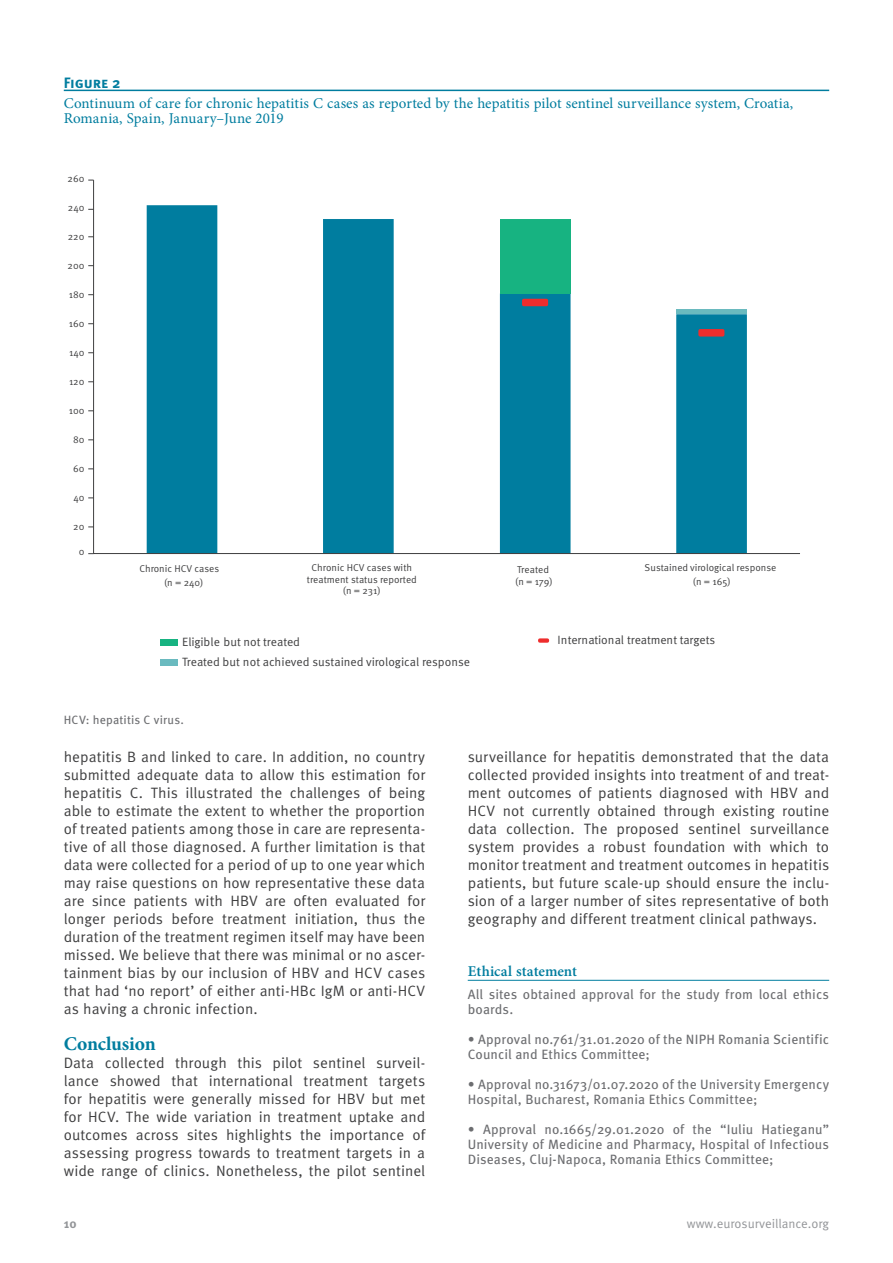
<style>
.page{position:relative;width:893px;height:1263px;background:#fff}
.page>*{position:absolute;margin:0;border:0;box-sizing:border-box;transform-origin:0 0}
.t1{font:700 19.5px "Minion Pro";letter-spacing:-.01em;color:#007d9f}
.t2{font:15px/18px "Meta Pro";letter-spacing:.005em;color:#3e3e3f;text-align:justify}
.t3{font:15px/15px "Minion Pro";letter-spacing:.005em;color:#007d9f}
.t4{font:600 15px "Minion Pro";color:#007d9f}
.t5{font:700 15px "Meta Pro";letter-spacing:-.005em;color:#007d9f}
.t6{font:13.5px/15px "Meta Pro";letter-spacing:.005em;color:#6c6d70}
.t7{font:12.75px "Meta Pro";color:#939598}
.t8{font:700 12.75px "Meta Pro";color:#939598}
.t9{font:12px/20.4px "Meta Pro";color:#3e3e3f}
.t10{font:12px "Meta Pro";letter-spacing:.015em;color:#6c6d70}
.t11{font:9.9px/12px "Meta Pro";color:#3e3e3f}
</style>
<div class="page">
<hr style="left:468px;top:980px;width:361px;height:1px;background:#007d9f">
<hr style="left:64px;top:90px;width:765px;height:1px;background:#007d9f">
<svg style="left:93px;top:179px;width:707px;height:375px"></svg>
<div style="left:522px;top:299px;width:26px;height:7px;border:3px solid #ee2d2d"></div>
<div style="left:698px;top:329px;width:26px;height:8px;border:3px solid #ee2d2d"></div>
<div style="left:538px;top:638px;width:11px;height:5px;border:3px solid #ee2d2d"></div>
<div style="left:161px;top:639px;width:17px;height:6px;background:#17b381"></div>
<div style="left:161px;top:659px;width:17px;height:7px;background:#6ababf"></div>
<p class="t5" style="left:64px;top:73px;width:58px">Figure 2</p>
<p class="t3" style="left:64px;top:96px;width:731px">Continuum of care for chronic hepatitis C cases as reported by the hepatitis pilot sentinel surveillance system, Croatia,<br>Romania, Spain, January–June 2019</p>
<p class="t11" style="left:68px;top:173px;width:18px">260</p>
<p class="t11" style="left:68px;top:202px;width:18px">240</p>
<p class="t11" style="left:68px;top:231px;width:18px">220</p>
<p class="t11" style="left:68px;top:260px;width:18px">200</p>
<p class="t11" style="left:69px;top:289px;width:17px">180</p>
<p class="t11" style="left:69px;top:318px;width:17px">160</p>
<p class="t11" style="left:69px;top:347px;width:17px">140</p>
<p class="t11" style="left:69px;top:376px;width:17px">120</p>
<p class="t11" style="left:69px;top:405px;width:17px">100</p>
<p class="t11" style="left:73px;top:434px;width:13px">80</p>
<p class="t11" style="left:73px;top:463px;width:13px">60</p>
<p class="t11" style="left:73px;top:492px;width:13px">40</p>
<p class="t11" style="left:73px;top:521px;width:13px">20</p>
<p class="t11" style="left:79px;top:546px;width:7px">0</p>
<p class="t11" style="left:164px;top:562px;width:57px;line-height:13.6px;text-indent:-25px">Chronic HCV cases (n = 240)</p>
<p class="t11" style="left:307px;top:561px;width:112px;text-align:center">Chronic HCV cases with treatment status reported (n = 231)</p>
<p class="t11" style="left:515px;top:564px;width:39px">Treated (n = 179)</p>
<p class="t11" style="left:645px;top:560px;width:133px;line-height:14.7px;text-align:center">Sustained virological response (n = 165)</p>
<p class="t9" style="left:182px;top:632px;width:289px">Eligible but not treated<br>Treated but not achieved sustained virological response</p>
<p class="t9" style="left:558px;top:630px;width:159px">International treatment targets</p>
<p class="t10" style="left:64px;top:712px;width:122px">HCV: hepatitis C virus.</p>
<p class="t2" style="left:64px;top:748px;width:363px">hepatitis B and linked to care. In addition, no country submitted adequate data to allow this estimation for hepatitis C. This illustrated the challenges of being able to estimate the extent to whether the proportion of treated patients among those in care are representa&shy;tive of all those diagnosed. A further limitation is that data were collected for a period of up to one year which may raise questions on how representative these data are since patients with HBV are often evaluated for longer periods before treatment initiation, thus the duration of the treatment regimen itself may have been missed. We believe that there was minimal or no ascer&shy;tainment bias by our inclusion of HBV and HCV cases that had ‘no report’ of either anti-HBc IgM or anti-HCV as having a chronic infection.</p>
<h1 class="t1" style="left:64px;top:1030px;width:93px">Conclusion</h1>
<p class="t2" style="left:64px;top:1054px;width:363px">Data collected through this pilot sentinel surveil&shy;lance showed that international treatment targets for hepatitis were generally missed for HBV but met for HCV. The wide variation in treatment uptake and outcomes across sites highlights the importance of assessing progress towards to treatment targets in a wide range of clinics. Nonetheless, the pilot sentinel</p>
<p class="t2" style="left:468px;top:748px;width:363px">surveillance for hepatitis demonstrated that the data collected provided insights into treatment of and treat&shy;ment outcomes of patients diagnosed with HBV and HCV not currently obtained through existing routine data collection. The proposed sentinel surveillance system provides a robust foundation with which to monitor treatment and treatment outcomes in hepatitis patients, but future scale-up should ensure the inclu&shy;sion of a larger number of sites representative of both geography and different treatment clinical pathways.</p>
<p class="t4" style="left:468px;top:960px;width:111px">Ethical statement</p>
<p class="t6" style="left:468px;top:987px;width:363px">All sites obtained approval for the study from local ethics boards.</p>
<p class="t6" style="left:468px;top:1032px;width:363px">• Approval no.761/31.01.2020 of the NIPH Romania Scientific<br>Council and Ethics Committee;</p>
<p class="t6" style="left:468px;top:1077px;width:363px">• Approval no.31673/01.07.2020 of the University Emergency<br>Hospital, Bucharest, Romania Ethics Committee;</p>
<p class="t6" style="left:468px;top:1122px;width:363px;text-align:justify">• Approval no.1665/29.01.2020 of the “Iuliu Hatieganu” University of Medicine and Pharmacy, Hospital of Infectious Diseases, Cluj-Napoca, Romania Ethics Committee;</p>
<p class="t8" style="left:64px;top:1215px;width:14px">10</p>
<p class="t7" style="left:687px;top:1215px;width:144px">www.eurosurveillance.org</p>
</div>
